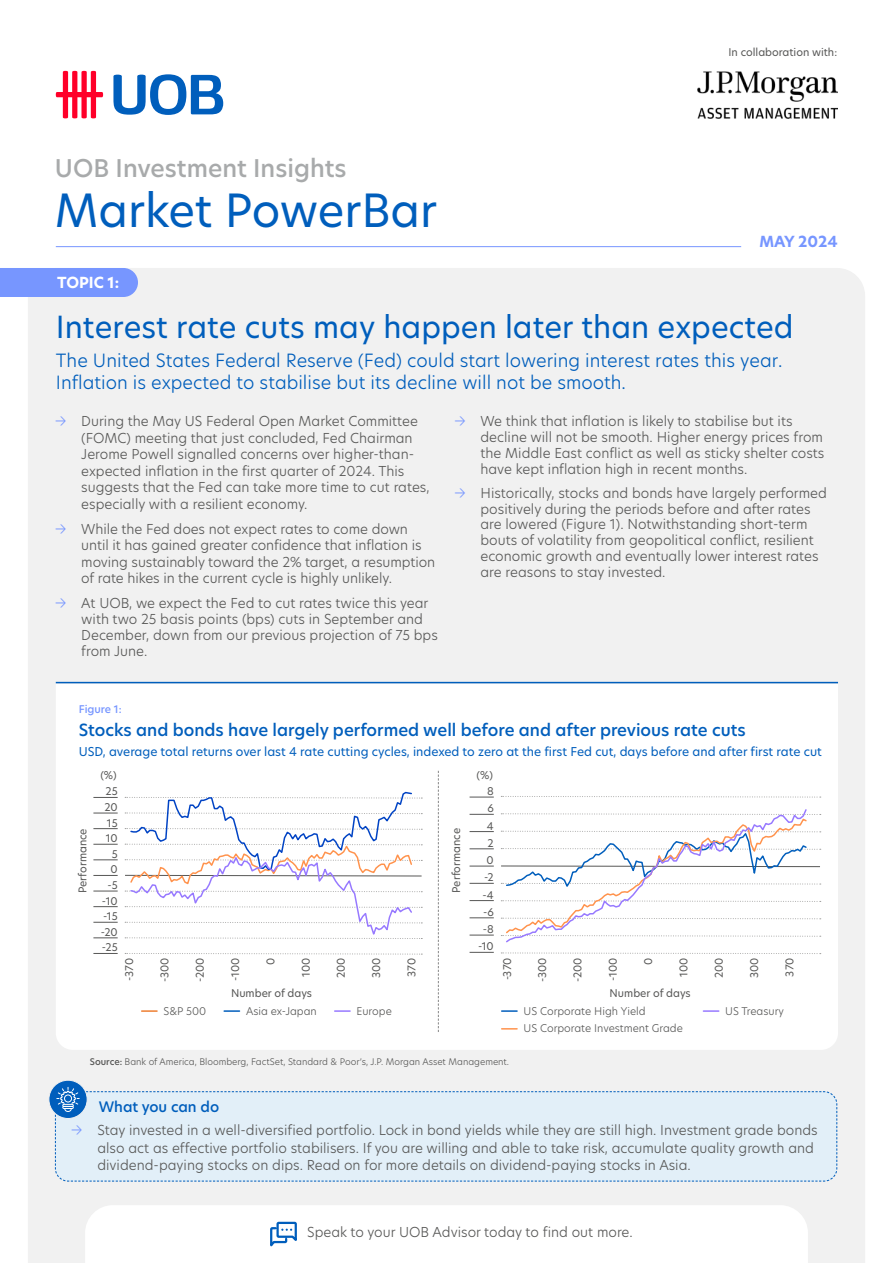
<style>
.page{position:relative;width:893px;height:1263px;background:#fff}
.page>*{position:absolute;margin:0;border:0;box-sizing:border-box;transform-origin:0 0}
.t1{font:45px "New Hero";color:#005ebc}
.t2{font:30px "New Hero";color:#005ebc}
.t3{font:500 24px "New Hero";color:#a8aaab}
.t4{font:300 18px/22.5px "New Hero";color:#005ebc}
.t5{font:500 16.5px "New Hero";color:#005ebc}
.t6{font:700 15px "New Hero";color:#7796ff}
.t7{font:700 15px "New Hero";color:#fff}
.t8{font:500 14.25px "New Hero";color:#005ebc}
.t9{font:300 13.5px/15.8px "New Hero";color:#575756}
.t10{font:12px "New Hero";color:#005ebc}
.t11{font:10.5px/15.6px "New Hero";color:#575756;text-align:right}
.t12{font:300 10.5px "New Hero";color:#575756}
.t13{font:500 10.5px "New Hero";color:#7796ff}
.t14{font:300 9px "New Hero";color:#575756}
.s1{color:#7796ff}
.s2{font-weight:500}
</style>
<div class="page">
<div style="left:28px;top:268px;width:837px;height:995px;background:#f1f1f1"></div>
<svg style="left:85px;top:1205px;width:723px;height:58px"></svg>
<img style="left:697px;top:72px;width:140px;height:46px">
<svg style="left:56px;top:71px;width:47px;height:47px"></svg>
<svg style="left:113px;top:74px;width:110px;height:41px"></svg>
<hr style="left:56px;top:246px;width:685px;height:1px;background:#7796ff">
<svg style="left:56px;top:684px;width:782px;height:366px"></svg>
<svg style="left:125px;top:953px;width:297px;height:2px"></svg>
<svg style="left:501px;top:952px;width:320px;height:2px"></svg>
<svg style="left:501px;top:796px;width:320px;height:2px"></svg>
<svg style="left:500px;top:808px;width:321px;height:136px"></svg>
<svg style="left:124px;top:791px;width:298px;height:148px"></svg>
<svg style="left:703px;top:1010px;width:16px;height:2px"></svg>
<svg style="left:502px;top:1010px;width:15px;height:2px"></svg>
<svg style="left:502px;top:1028px;width:15px;height:1px"></svg>
<svg style="left:438px;top:771px;width:1px;height:261px"></svg>
<svg style="left:470px;top:797px;width:24px;height:1px"></svg>
<svg style="left:470px;top:814px;width:24px;height:1px"></svg>
<svg style="left:470px;top:831px;width:24px;height:1px"></svg>
<svg style="left:470px;top:848px;width:24px;height:1px"></svg>
<svg style="left:470px;top:866px;width:24px;height:1px"></svg>
<svg style="left:470px;top:883px;width:24px;height:1px"></svg>
<svg style="left:470px;top:900px;width:24px;height:1px"></svg>
<svg style="left:470px;top:917px;width:24px;height:1px"></svg>
<svg style="left:470px;top:935px;width:24px;height:1px"></svg>
<svg style="left:470px;top:952px;width:24px;height:1px"></svg>
<svg style="left:93px;top:797px;width:25px;height:1px"></svg>
<svg style="left:93px;top:813px;width:25px;height:1px"></svg>
<svg style="left:93px;top:828px;width:25px;height:1px"></svg>
<svg style="left:93px;top:844px;width:25px;height:1px"></svg>
<svg style="left:93px;top:859px;width:25px;height:1px"></svg>
<svg style="left:93px;top:875px;width:25px;height:1px"></svg>
<svg style="left:93px;top:891px;width:25px;height:1px"></svg>
<svg style="left:93px;top:906px;width:25px;height:1px"></svg>
<svg style="left:93px;top:922px;width:25px;height:1px"></svg>
<svg style="left:93px;top:937px;width:25px;height:1px"></svg>
<svg style="left:93px;top:953px;width:25px;height:1px"></svg>
<svg style="left:335px;top:1010px;width:15px;height:2px"></svg>
<svg style="left:142px;top:1010px;width:15px;height:2px"></svg>
<svg style="left:224px;top:1010px;width:16px;height:2px"></svg>
<hr style="left:56px;top:682px;width:782px;height:1px;background:#005ebc">
<div style="left:0;top:268px;width:138px;height:29px;background:#7796ff"></div>
<div style="left:49px;top:1080px;width:38px;height:38px;background:#005ebc;border-radius:50%"></div>
<div style="left:49px;top:1080px;width:39px;height:39px;border:1px solid #f1f1f1;border-radius:50%"></div>
<svg style="left:55px;top:1086px;width:782px;height:96px;background:#ddebf6"></svg>
<h3 class="t3" style="left:55px;top:152px;width:293px">UOB Investment Insights</h3>
<h1 class="t1" style="left:55px;top:179px;width:384px">Market PowerBar</h1>
<p class="t7" style="left:57px;top:273px;width:63px">TOPIC 1:</p>
<p class="t11" style="left:728px;top:44px;width:110px">In collaboration with:</p>
<p class="t6" style="left:759px;top:231px;width:80px">MAY 2024</p>
<h2 class="t2" style="left:56px;top:306px;width:739px">Interest rate cuts may happen later than expected</h2>
<h3 class="t4" style="left:56px;top:349px;width:728px">The United States Federal Reserve (Fed) could start lowering interest rates this year.<br>Inflation is expected to stabilise but its decline will not be smooth.</h3>
<p class="t9" style="left:81px;top:413px;width:350px;line-height:16.5px;text-indent:-26px"><span class="s1">→</span> During the May US Federal Open Market Committee (FOMC) meeting that just concluded, Fed Chairman Jerome Powell signalled concerns over higher-than&shy;expected inflation in the first quarter of 2024. This suggests that the Fed can take more time to cut rates, especially with a resilient economy.</p>
<p class="t9" style="left:81px;top:520px;width:355px;line-height:16.5px;text-indent:-26px"><span class="s1">→</span> While the Fed does not expect rates to come down until it has gained greater confidence that inflation is moving sustainably toward the 2% target, a resumption of rate hikes in the current cycle is highly unlikely.</p>
<p class="t9" style="left:81px;top:595px;width:358px;text-indent:-26px"><span class="s1">→</span> At UOB, we expect the Fed to cut rates twice this year with two 25 basis points (bps) cuts in September and December, down from our previous projection of 75 bps from June.</p>
<p class="t9" style="left:480px;top:413px;width:345px;text-indent:-26px"><span class="s1">→</span> We think that inflation is likely to stabilise but its decline will not be smooth. Higher energy prices from the Middle East conflict as well as sticky shelter costs have kept inflation high in recent months.</p>
<p class="t9" style="left:480px;top:485px;width:348px;text-indent:-26px"><span class="s1">→</span> Historically, stocks and bonds have largely performed positively during the periods before and after rates are lowered (Figure 1). Notwithstanding short-term bouts of volatility from geopolitical conflict, resilient economic growth and eventually lower interest rates are reasons to stay invested.</p>
<p class="t13" style="left:79px;top:702px;width:45px">Figure 1:</p>
<p class="t5" style="left:79px;top:719px;width:669px">Stocks and bonds have largely performed well before and after previous rate cuts</p>
<p class="t10" style="left:79px;top:744px;width:745px">USD, average total returns over last 4 rate cutting cycles, indexed to zero at the first Fed cut, days before and after first rate cut</p>
<p class="t11" style="left:100px;top:767px;width:18px">(%)</p>
<p class="t11" style="left:101px;top:783px;width:18px">25<br>20<br>15<br>10<br>5<br>0 -5 -10 -15 -20 -25</p>
<p class="t11" style="left:74px;top:893px;width:66px;rotate:-90deg">Performance</p>
<p class="t11" style="left:448px;top:893px;width:66px;rotate:-90deg">Performance</p>
<p class="t11" style="left:121px;top:981px;width:24px;rotate:-90deg">-370</p>
<p class="t11" style="left:157px;top:982px;width:26px;rotate:-90deg">-300</p>
<p class="t11" style="left:192px;top:982px;width:26px;rotate:-90deg">-200</p>
<p class="t11" style="left:227px;top:981px;width:24px;rotate:-90deg">-100</p>
<p class="t11" style="left:263px;top:965px;width:9px;rotate:-90deg">0</p>
<p class="t11" style="left:298px;top:977px;width:21px;rotate:-90deg">100</p>
<p class="t11" style="left:333px;top:978px;width:22px;rotate:-90deg">200</p>
<p class="t11" style="left:368px;top:978px;width:22px;rotate:-90deg">300</p>
<p class="t11" style="left:404px;top:977px;width:20px;rotate:-90deg">370</p>
<p class="t11" style="left:476px;top:767px;width:18px">(%)</p>
<p class="t11" style="left:478px;top:782px;width:17px;line-height:17.2px">8<br>6<br>4<br>2<br>0 -2 -4 -6 -8 -10</p>
<p class="t11" style="left:499px;top:980px;width:24px;rotate:-90deg">-370</p>
<p class="t11" style="left:534px;top:982px;width:26px;rotate:-90deg">-300</p>
<p class="t11" style="left:570px;top:981px;width:26px;rotate:-90deg">-200</p>
<p class="t11" style="left:605px;top:980px;width:24px;rotate:-90deg">-100</p>
<p class="t11" style="left:640px;top:965px;width:9px;rotate:-90deg">0</p>
<p class="t11" style="left:676px;top:977px;width:21px;rotate:-90deg">100</p>
<p class="t11" style="left:711px;top:978px;width:22px;rotate:-90deg">200</p>
<p class="t11" style="left:746px;top:978px;width:22px;rotate:-90deg">300</p>
<p class="t11" style="left:781px;top:976px;width:20px;rotate:-90deg">370</p>
<p class="t11" style="left:231px;top:985px;width:83px">Number of days</p>
<p class="t11" style="left:610px;top:985px;width:83px">Number of days</p>
<p class="t12" style="left:164px;top:1003px;width:44px">S&amp;P 500</p>
<p class="t12" style="left:246px;top:1003px;width:72px">Asia ex-Japan</p>
<p class="t12" style="left:357px;top:1003px;width:37px">Europe</p>
<p class="t14" style="left:90px;top:1056px;width:421px"><span class="s2">Source:</span> Bank of America, Bloomberg, FactSet, Standard &amp; Poor’s, J.P. Morgan Asset Management.</p>
<p class="t8" style="left:99px;top:1097px;width:122px">What you can do</p>
<p class="t12" style="left:524px;top:1003px;width:124px">US Corporate High Yield</p>
<p class="t12" style="left:725px;top:1003px;width:60px">US Treasury</p>
<p class="t12" style="left:524px;top:1021px;width:161px">US Corporate Investment Grade</p>
<p class="t9" style="left:97px;top:1121px;width:722px;line-height:17.2px;text-indent:-26px"><span class="s1">→</span> Stay invested in a well-diversified portfolio. Lock in bond yields while they are still high. Investment grade bonds also act as effective portfolio stabilisers. If you are willing and able to take risk, accumulate quality growth and dividend-paying stocks on dips. Read on for more details on dividend-paying stocks in Asia.</p>
<p class="t9" style="left:307px;top:1224px;width:327px">Speak to your UOB Advisor today to find out more.</p>
</div>
